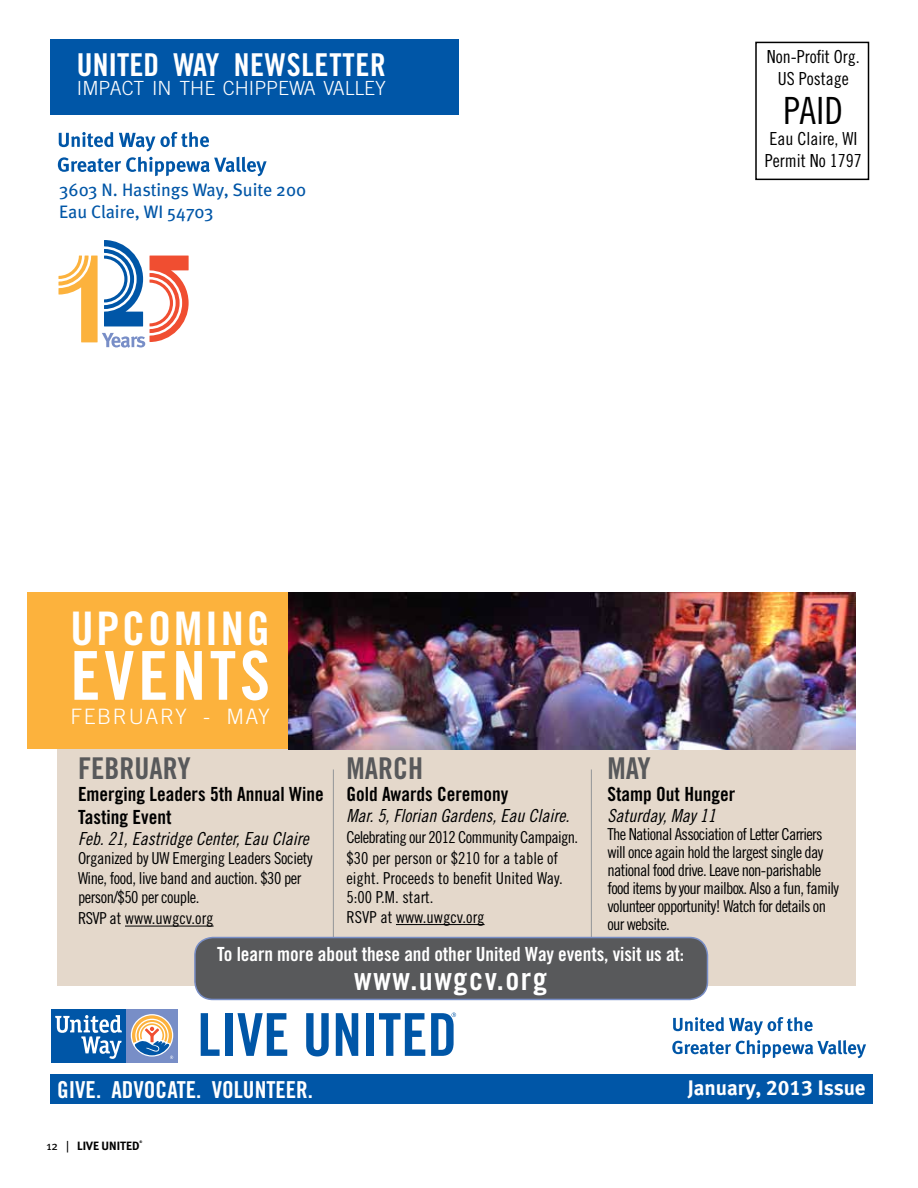
<style>
.page{position:relative;width:918px;height:1188px;background:#fff}
.page>*{position:absolute;margin:0;border:0;box-sizing:border-box;transform-origin:0 0}
.t1{font:67.5px "Trade Gothic Bold Cond Twenty";letter-spacing:.06em;color:#fff}
.t2{font:46.35px "Trade Gothic Bold Cond Twenty";letter-spacing:.06em;color:#fff}
.t3{font:37.5px "Trade Gothic Cond Eighteen";color:#000}
.t4{font:31.5px "Trade Gothic Bold Cond Twenty";letter-spacing:.025em;color:#fff}
.t5{font:31.5px "Trade Gothic Bold Cond Twenty";letter-spacing:.05em;color:#fff}
.t6{font:30px "Trade Gothic Bold Cond Twenty";color:#58595b}
.t7{font:23.4px "Trade Gothic Bold Cond Twenty";color:#fff}
.t8{font:300 21.15px "Trade Gothic";letter-spacing:.075em;color:#fff}
.t9{font:21px "Meta Bold LF";color:#fff}
.t10{font:19.5px/22.5px "Trade Gothic Bold Cond Twenty";color:#000}
.t11{font:19.5px "Trade Gothic Bold Cond Twenty";letter-spacing:-.005em;color:#fff}
.t12{font:300 19.5px "Trade Gothic";color:#fff}
.t13{font:18px "Trade Gothic Cond Eighteen Obl";color:#000}
.t14{font:18px/21.6px "Trade Gothic Cond Eighteen";color:#000;text-align:center}
.t15{font:18px/21.6px "Meta";color:#0056a7}
.t16{font:16.5px/18px "Trade Gothic Cond Eighteen";letter-spacing:-.04em;color:#000}
.t17{font:16.5px/19.5px "Trade Gothic Cond Eighteen";color:#000}
.t18{font:700 12px "Meta";color:#000}
.t19{font:700 3.45px "Meta";color:#000}
.s1{font-weight:400}
</style>
<div class="page">
<div style="left:57px;top:592px;width:799px;height:394px;background:#e4d8cb"></div>
<div style="left:50px;top:39px;width:409px;height:76px;background:#0056a7"></div>
<div style="left:50px;top:1075px;width:823px;height:29px;background:#0056a7"></div>
<svg style="left:58px;top:157px;width:209px;height:19px"></svg>
<svg style="left:59px;top:132px;width:150px;height:19px"></svg>
<svg style="left:672px;top:1017px;width:194px;height:41px"></svg>
<svg style="left:51px;top:1062px;width:127px;height:1px"></svg>
<div style="left:126px;top:1009px;width:52px;height:53px;background:#788ec7"></div>
<svg style="left:131px;top:1014px;width:42px;height:43px"></svg>
<div style="left:51px;top:1009px;width:75px;height:53px;background:#0056a7"></div>
<svg style="left:55px;top:1015px;width:67px;height:44px"></svg>
<svg style="left:132px;top:1015px;width:41px;height:44px"></svg>
<svg style="left:201px;top:1013px;width:19px;height:43px"></svg>
<div style="left:225px;top:1013px;width:7px;height:43px;background:#0056a7"></div>
<svg style="left:238px;top:1013px;width:49px;height:43px"></svg>
<svg style="left:306px;top:1013px;width:23px;height:43px"></svg>
<svg style="left:336px;top:1013px;width:22px;height:43px"></svg>
<div style="left:366px;top:1013px;width:8px;height:43px;background:#0056a7"></div>
<svg style="left:379px;top:1013px;width:46px;height:43px"></svg>
<svg style="left:431px;top:1013px;width:25px;height:43px"></svg>
<div style="left:755px;top:42px;width:114px;height:138px;border:2px solid #000"></div>
<div style="left:27px;top:592px;width:260px;height:157px;background:#fcb23d"></div>
<hr style="left:125px;top:926px;width:89px;height:1px;background:#000">
<hr style="left:396px;top:924px;width:89px;height:1px;background:#000">
<hr style="left:333px;top:770px;width:1px;height:174px;background:#939598">
<hr style="left:591px;top:770px;width:1px;height:174px;background:#939598">
<img style="left:288px;top:592px;width:567px;height:157px">
<div style="left:195px;top:938px;width:512px;height:61px;background:#58595b;border-radius:18px"></div>
<div style="left:194px;top:937px;width:514px;height:63px;border:2px solid #788ec7;border-radius:18px"></div>
<svg style="left:58px;top:240px;width:131px;height:108px"></svg>
<h3 class="t4" style="left:77px;top:45px;width:311px">UNITED WAY NEWSLETTER</h3>
<p class="t12" style="left:77px;top:77px;width:311px">IMPACT IN THE CHIPPEWA VALLEY</p>
<p class="t15" style="left:59px;top:179px;width:249px">3603 N. Hastings Way, Suite 200<br>Eau Claire, WI 54703</p>
<p class="t14" style="left:767px;top:46px;width:94px">Non-Profit Org.<br>US Postage</p>
<h3 class="t3" style="left:784px;top:88px;width:61px">PAID</h3>
<p class="t14" style="left:765px;top:128px;width:98px;text-align:left">Eau Claire, WI<br>Permit No 1797</p>
<h2 class="t2" style="left:70px;top:600px;width:201px">UPCOMING</h2>
<h1 class="t1" style="left:70px;top:635px;width:201px">EVENTS</h1>
<p class="t8" style="left:70px;top:704px;width:201px">FEBRUARY - MAY</p>
<h3 class="t6" style="left:78px;top:750px;width:114px">FEBRUARY</h3>
<p class="t10" style="left:78px;top:783px;width:247px">Emerging Leaders 5th Annual Wine<br>Tasting Event</p>
<p class="t13" style="left:78px;top:828px;width:232px">Feb. 21, Eastridge Center, Eau Claire</p>
<p class="t16" style="left:78px;top:849px;width:236px;line-height:19.5px">Organized by UW Emerging Leaders Society<br>Wine, food, live band and auction. $30 per person/$50 per couple.</p>
<p class="t17" style="left:78px;top:909px;width:137px">RSVP at www.uwgcv.org</p>
<h3 class="t6" style="left:346px;top:750px;width:78px">MARCH</h3>
<p class="t10" style="left:346px;top:783px;width:164px">Gold Awards Ceremony</p>
<p class="t13" style="left:346px;top:805px;width:224px">Mar. 5, Florian Gardens, Eau Claire.</p>
<p class="t16" style="left:346px;top:827px;width:233px;line-height:21px">Celebrating our 2012 Community Campaign. $30 per person or $210 for a table of</p>
<p class="t17" style="left:346px;top:868px;width:218px">eight. Proceeds to benefit United Way.<br>5:00 P.M. start.<br>RSVP at www.uwgcv.org</p>
<h3 class="t6" style="left:608px;top:750px;width:45px">MAY</h3>
<p class="t10" style="left:608px;top:783px;width:129px">Stamp Out Hunger</p>
<p class="t13" style="left:608px;top:805px;width:110px">Saturday, May 11</p>
<p class="t16" style="left:608px;top:825px;width:233px">The National Association of Letter Carriers will once again hold the largest single day national food drive. Leave non-parishable food items by your mailbox. Also a fun, family volunteer opportunity! Watch for details on our website.</p>
<p class="t11" style="left:217px;top:942px;width:469px">To learn more about these and other United Way events, visit us at:</p>
<h3 class="t5" style="left:354px;top:959px;width:194px">www.uwgcv.org</h3>
<h3 class="t7" style="left:57px;top:1075px;width:257px">GIVE. ADVOCATE. VOLUNTEER.</h3>
<p class="t18" style="left:46px;top:1139px;width:94px"><span class="s1">12 |</span> LIVE UNITED</p>
<p class="t19" style="left:139px;top:1140px;width:4px">®</p>
<p class="t9" style="left:688px;top:1075px;width:179px">January, 2013 Issue</p>
</div>
